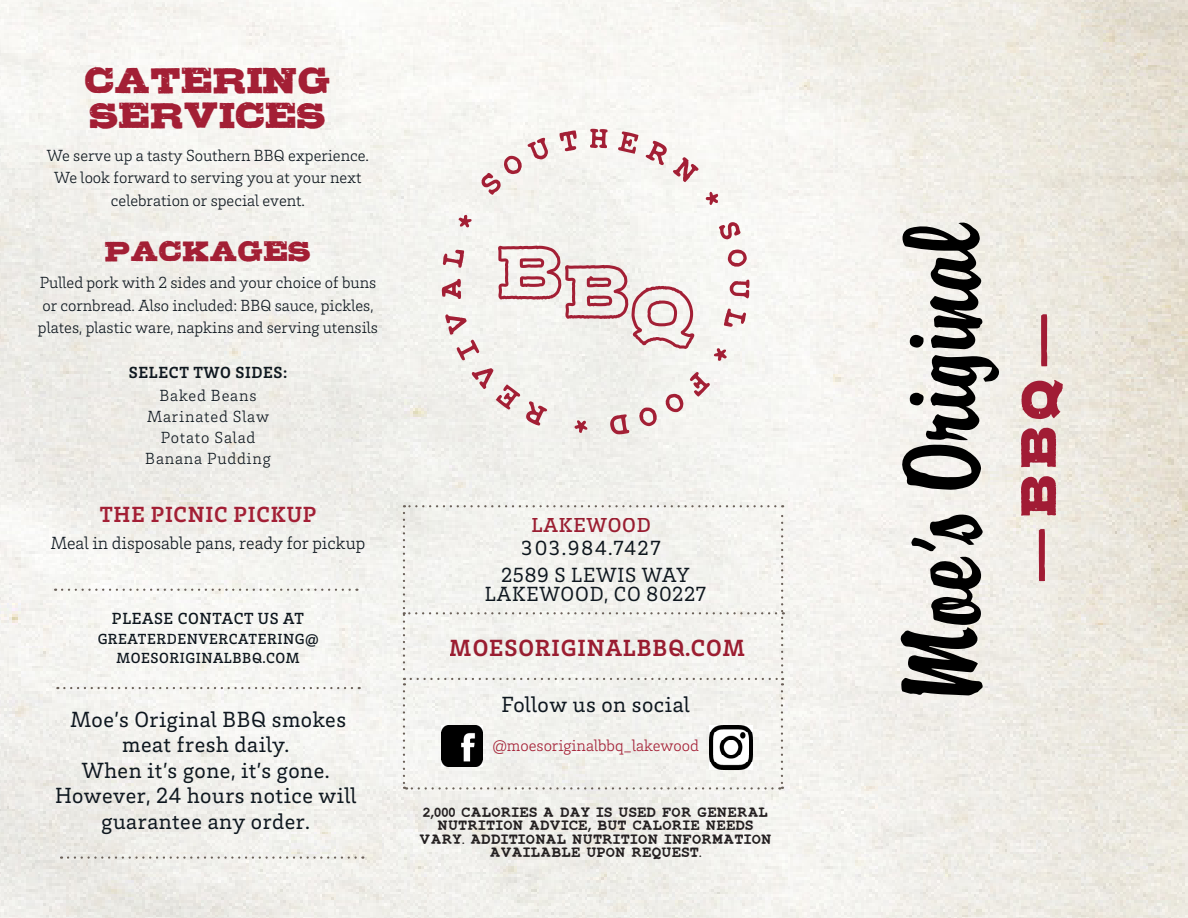
<style>
.page{position:relative;width:1188px;height:918px;background:#fff}
.page>*{position:absolute;margin:0;border:0;box-sizing:border-box;transform-origin:0 0}
.t1{font:48px/34.5px "Gipsiero";color:#a31f35}
.t2{font:37.5px "Gipsiero";color:#a31f35}
.t3{font:700 24px "Brix Slab";letter-spacing:.04em;color:#a31f35}
.t4{font:22.5px/25.5px "Brix Slab";letter-spacing:.025em;color:#0e171f;text-align:center}
.t5{font:700 22.5px "Brix Slab";letter-spacing:.04em;color:#a31f35}
.t6{font:21px/26.8px "Brix Slab";letter-spacing:.04em;color:#0e171f;text-align:center}
.t7{font:500 21px "Brix Slab";letter-spacing:.04em;color:#a31f35}
.t8{font:300 18px "Brix Slab";color:#0e171f}
.t9{font:300 16.5px/22.5px "Brix Slab";color:#0e171f;text-align:center}
.t10{font:300 16.5px "Brix Slab";letter-spacing:.05em;color:#0e171f}
.t11{font:300 16.5px "Brix Slab";color:#a42036}
.t12{font:500 16.5px "Brix Slab";letter-spacing:.04em;color:#0e171f}
.t13{font:700 16.5px "Brix Slab";letter-spacing:.04em;color:#0e171f}
.t14{font:500 15px/19.5px "Brix Slab";letter-spacing:.04em;color:#0e171f;text-align:center}
.t15{font:11.25px/13.5px "Type Wrong Smudged Bold";letter-spacing:.05em;color:#231f20;text-align:center}
</style>
<div class="page">
<img style="left:0;top:0;width:1188px;height:918px">
<svg style="left:900px;top:513px;width:83px;height:183px"></svg>
<svg style="left:897px;top:355px;width:102px;height:135px"></svg>
<svg style="left:901px;top:222px;width:82px;height:127px;background:#92908d"></svg>
<svg style="left:1039px;top:529px;width:6px;height:52px"></svg>
<svg style="left:1021px;top:476px;width:35px;height:40px"></svg>
<svg style="left:1021px;top:428px;width:35px;height:39px"></svg>
<svg style="left:1021px;top:380px;width:42px;height:39px;background:#be6b77"></svg>
<svg style="left:1041px;top:314px;width:6px;height:52px"></svg>
<svg style="left:57px;top:687px;width:295px;height:2px"></svg>
<svg style="left:61px;top:856px;width:295px;height:3px"></svg>
<svg style="left:403px;top:691px;width:370px;height:99px"></svg>
<div style="left:403px;top:505px;width:381px;height:180px;background:#f3f2ee"></div>
<svg style="left:779px;top:691px;width:4px;height:99px"></svg>
<svg style="left:482px;top:156px;width:40px;height:39px"></svg>
<svg style="left:528px;top:138px;width:20px;height:21px"></svg>
<svg style="left:560px;top:131px;width:17px;height:20px"></svg>
<svg style="left:590px;top:129px;width:18px;height:19px"></svg>
<svg style="left:618px;top:131px;width:20px;height:23px"></svg>
<svg style="left:646px;top:141px;width:21px;height:24px"></svg>
<svg style="left:673px;top:157px;width:26px;height:25px"></svg>
<svg style="left:706px;top:192px;width:12px;height:13px"></svg>
<svg style="left:719px;top:222px;width:21px;height:17px"></svg>
<svg style="left:728px;top:250px;width:19px;height:17px"></svg>
<svg style="left:730px;top:280px;width:19px;height:18px"></svg>
<svg style="left:724px;top:309px;width:22px;height:18px"></svg>
<svg style="left:714px;top:348px;width:13px;height:13px"></svg>
<svg style="left:690px;top:372px;width:20px;height:25px"></svg>
<svg style="left:666px;top:394px;width:17px;height:18px"></svg>
<svg style="left:639px;top:407px;width:18px;height:19px"></svg>
<svg style="left:610px;top:414px;width:19px;height:20px"></svg>
<svg style="left:574px;top:420px;width:13px;height:13px"></svg>
<svg style="left:526px;top:401px;width:21px;height:25px"></svg>
<svg style="left:472px;top:368px;width:48px;height:42px"></svg>
<svg style="left:445px;top:314px;width:34px;height:46px"></svg>
<svg style="left:442px;top:279px;width:19px;height:20px"></svg>
<svg style="left:443px;top:250px;width:21px;height:18px"></svg>
<svg style="left:459px;top:215px;width:13px;height:12px"></svg>
<svg style="left:498px;top:246px;width:196px;height:103px"></svg>
<svg style="left:55px;top:589px;width:295px;height:2px"></svg>
<p class="t1" style="left:85px;top:65px;width:248px">CATERING<br>SERVICES</p>
<p class="t9" style="left:47px;top:143px;width:324px">We serve up a tasty Southern BBQ experience.<br>We look forward to serving you at your next celebration or special event.</p>
<p class="t2" style="left:105px;top:238px;width:208px">PACKAGES</p>
<p class="t9" style="left:38px;top:271px;width:342px;text-align:left">Pulled pork with 2 sides and your choice of buns or cornbread. Also included: BBQ sauce, pickles, plates, plastic ware, napkins and serving utensils</p>
<p class="t13" style="left:129px;top:362px;width:160px">SELECT TWO SIDES:</p>
<p class="t10" style="left:160px;top:385px;width:98px">Baked Beans</p>
<p class="t10" style="left:147px;top:406px;width:124px">Marinated Slaw</p>
<p class="t10" style="left:161px;top:427px;width:96px">Potato Salad</p>
<p class="t10" style="left:145px;top:448px;width:127px">Banana Pudding</p>
<p class="t5" style="left:100px;top:500px;width:218px">THE PICNIC PICKUP</p>
<p class="t8" style="left:51px;top:532px;width:316px">Meal in disposable pans, ready for pickup</p>
<p class="t7" style="left:532px;top:512px;width:121px">LAKEWOOD</p>
<p class="t6" style="left:501px;top:534px;width:190px">303.984.7427<br>2589 S LEWIS WAY</p>
<p class="t6" style="left:485px;top:580px;width:222px">LAKEWOOD, CO 80227</p>
<p class="t12" style="left:112px;top:608px;width:194px">PLEASE CONTACT US AT</p>
<p class="t14" style="left:98px;top:628px;width:223px">GREATERDENVERCATERING@<br>MOESORIGINALBBQ.COM</p>
<h3 class="t3" style="left:450px;top:632px;width:296px">MOESORIGINALBBQ.COM</h3>
<p class="t4" style="left:501px;top:690px;width:190px">Follow us on social</p>
<p class="t11" style="left:492px;top:735px;width:208px">@moesoriginalbbq_lakewood</p>
<p class="t4" style="left:70px;top:706px;width:277px">Moe’s Original BBQ smokes meat fresh daily.</p>
<p class="t4" style="left:55px;top:757px;width:303px">When it’s gone, it’s gone.<br>However, 24 hours notice will guarantee any order.</p>
<p class="t15" style="left:420px;top:807px;width:353px">2,000 CALORIES A DAY IS USED FOR GENERAL NUTRITION ADVICE, BUT CALORIE NEEDS VARY. ADDITIONAL NUTRITION INFORMATION AVAILABLE UPON REQUEST.</p>
</div>
